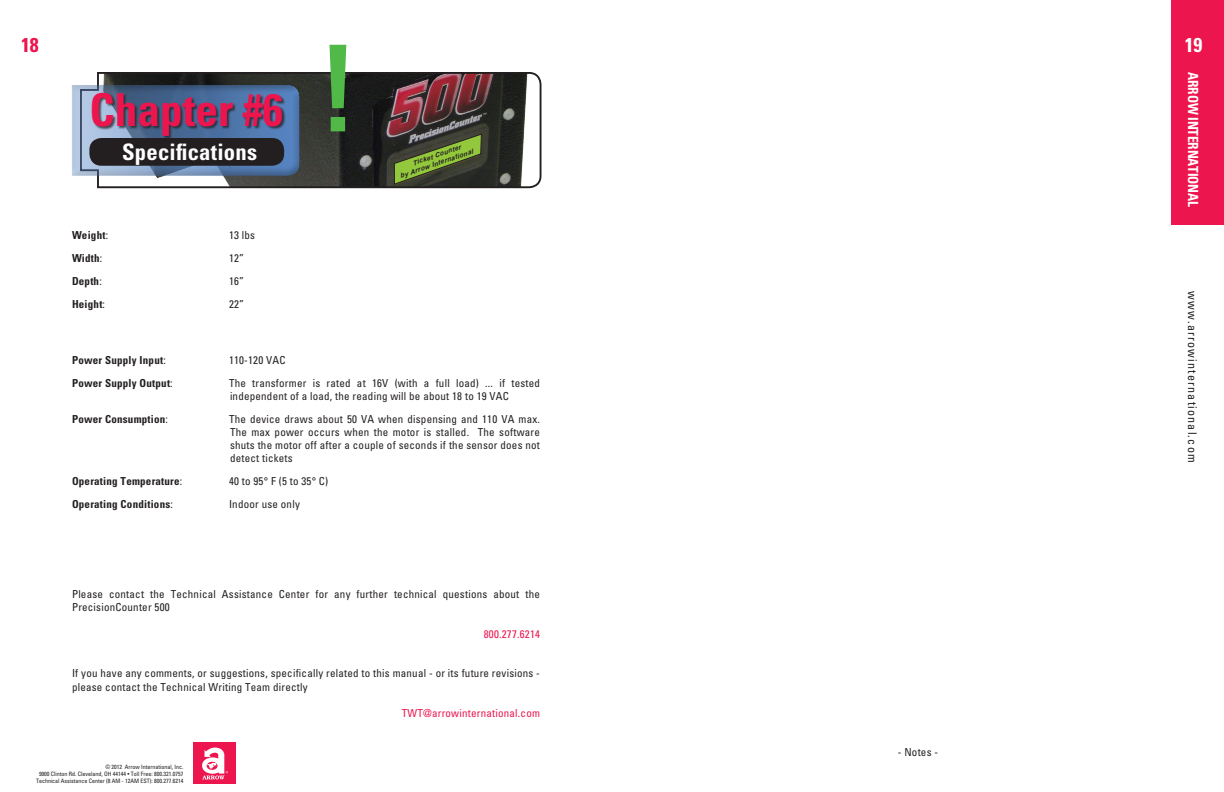
<style>
.page{position:relative;width:1224px;height:792px;background:#fff}
.page>*{position:absolute;margin:0;border:0;box-sizing:border-box;transform-origin:0 0}
.Main_Text{font:700 condensed 120px "Univers";color:#51b948}
.t1{font:700 condensed 45.4px "Univers";color:#ed154e}
.t2{font:700 condensed 22.7px "Univers";letter-spacing:.01em;color:#fff}
.t3{font:700 condensed 20px "Univers";color:#ed154e}
.t4{font:700 condensed 20px "Univers";color:#fff}
.t5{font:700 condensed 14px "Univers";letter-spacing:-.01em;color:#fff;scale:.95 1}
.t6{font:condensed 12px "Univers";letter-spacing:.1em;color:#231f20}
.Main_Text_-_Columns{font:condensed 11px/13px "Univers";letter-spacing:.02em;color:#231f20}
.Main_Text_-_Columns-2{font:700 condensed 11px "Univers";letter-spacing:.02em;color:#231f20}
.t7{font:condensed 11px "Univers";letter-spacing:.02em;color:#ed154e}
.Main_Text-2{font:condensed 11px "Univers";letter-spacing:.02em;color:#231f20}
.t8{font:italic 700 6.6px "Arial";color:#231f20}
.t9{font:condensed 6px/7px "Univers";color:#231f20;text-align:right}
.s1{font-weight:400}
</style>
<div class="page">
<svg style="left:97px;top:72px;width:445px;height:117px;background:#504746"></svg>
<div style="left:72px;top:84px;width:228px;height:92px;background:#231f20;opacity:.5"></div>
<div style="left:89px;top:138px;width:195px;height:28px;background:#231f20;border-radius:12px"></div>
<div style="left:92px;top:93px;width:194px;height:47px;background:#231f20;opacity:.75"></div>
<svg style="left:394px;top:133px;width:88px;height:52px;background:#596d36"></svg>
<div style="left:193px;top:742px;width:42px;height:41px;background:#ed154e"></div>
<svg style="left:202px;top:747px;width:26px;height:32px"></svg>
<div style="left:1172px;top:0;width:52px;height:225px;background:#ed154e"></div>
<h3 class="t3" style="left:21px;top:33px;width:19px">18</h3>
<p class="t1" style="left:89px;top:82px;width:195px">Chapter #6</p>
<h3 class="t2" style="left:122px;top:138px;width:137px">Specifications</h3>
<p class="Main_Text_-_Columns-2" style="left:72px;top:228px;width:38px">Weight<span class="s1">:</span></p>
<p class="Main_Text_-_Columns" style="left:229px;top:228px;width:28px">13 lbs</p>
<p class="Main_Text_-_Columns-2" style="left:72px;top:251px;width:32px">Width<span class="s1">:</span></p>
<p class="Main_Text_-_Columns" style="left:229px;top:251px;width:17px">12”</p>
<p class="Main_Text_-_Columns-2" style="left:72px;top:274px;width:31px">Depth<span class="s1">:</span></p>
<p class="Main_Text_-_Columns" style="left:229px;top:274px;width:17px">16”</p>
<p class="Main_Text_-_Columns-2" style="left:72px;top:297px;width:35px">Height<span class="s1">:</span></p>
<p class="Main_Text_-_Columns" style="left:229px;top:297px;width:17px">22”</p>
<p class="Main_Text" style="left:318px;top:15px;width:41px">!</p>
<p class="t8" style="left:411px;top:159px;width:52px;rotate:-19deg">Ticket Counter</p>
<p class="t8" style="left:399px;top:172px;width:78px;rotate:-19deg">by Arrow International</p>
<p class="Main_Text_-_Columns-2" style="left:72px;top:353px;width:95px">Power Supply Input<span class="s1">:</span></p>
<p class="Main_Text_-_Columns" style="left:229px;top:353px;width:58px">110-120 VAC</p>
<p class="Main_Text_-_Columns-2" style="left:72px;top:376px;width:102px">Power Supply Output<span class="s1">:</span></p>
<p class="Main_Text_-_Columns" style="left:229px;top:376px;width:313px">The transformer is rated at 16V (with a full load) ... if tested independent of a load, the reading will be about 18 to 19 VAC</p>
<p class="Main_Text_-_Columns-2" style="left:72px;top:412px;width:98px">Power Consumption<span class="s1">:</span></p>
<p class="Main_Text_-_Columns" style="left:229px;top:412px;width:313px;text-align:justify">The device draws about 50 VA when dispensing and 110 VA max.<br>The max power occurs when the motor is stalled. The software shuts the motor off after a couple of seconds if the sensor does not detect tickets</p>
<p class="Main_Text_-_Columns-2" style="left:72px;top:474px;width:112px">Operating Temperature<span class="s1">:</span></p>
<p class="Main_Text_-_Columns" style="left:229px;top:474px;width:101px">40 to 95° F (5 to 35° C)</p>
<p class="Main_Text_-_Columns-2" style="left:72px;top:497px;width:102px">Operating Conditions<span class="s1">:</span></p>
<p class="Main_Text_-_Columns" style="left:229px;top:497px;width:72px">Indoor use only</p>
<p class="Main_Text_-_Columns" style="left:72px;top:588px;width:469px">Please contact the Technical Assistance Center for any further technical questions about the<br>PrecisionCounter 500</p>
<p class="t7" style="left:484px;top:627px;width:58px">800.277.6214</p>
<p class="Main_Text_-_Columns" style="left:72px;top:667px;width:469px">If you have any comments, or suggestions, specifically related to this manual - or its future revisions - please contact the Technical Writing Team directly</p>
<p class="t7" style="left:402px;top:706px;width:140px">TWT@arrowinternational.com</p>
<p class="t9" style="left:36px;top:764px;width:149px">© 2012 Arrow International, Inc.<br>9900 Clinton Rd. Cleveland, OH 44144 • Toll Free: 800.321.0757<br>Technical Assistance Center (8 AM - 12AM EST): 800.277.6214</p>
<p class="Main_Text-2" style="left:898px;top:745px;width:42px">- Notes -</p>
<h3 class="t4" style="left:1185px;top:33px;width:19px">19</h3>
<p class="t5" style="left:1202px;top:72px;width:144px;rotate:90deg">ARROW INTERNATIONAL</p>
<p class="t6" style="left:1200px;top:291px;width:173px;rotate:90deg">www.arrowinternational.com</p>
</div>
